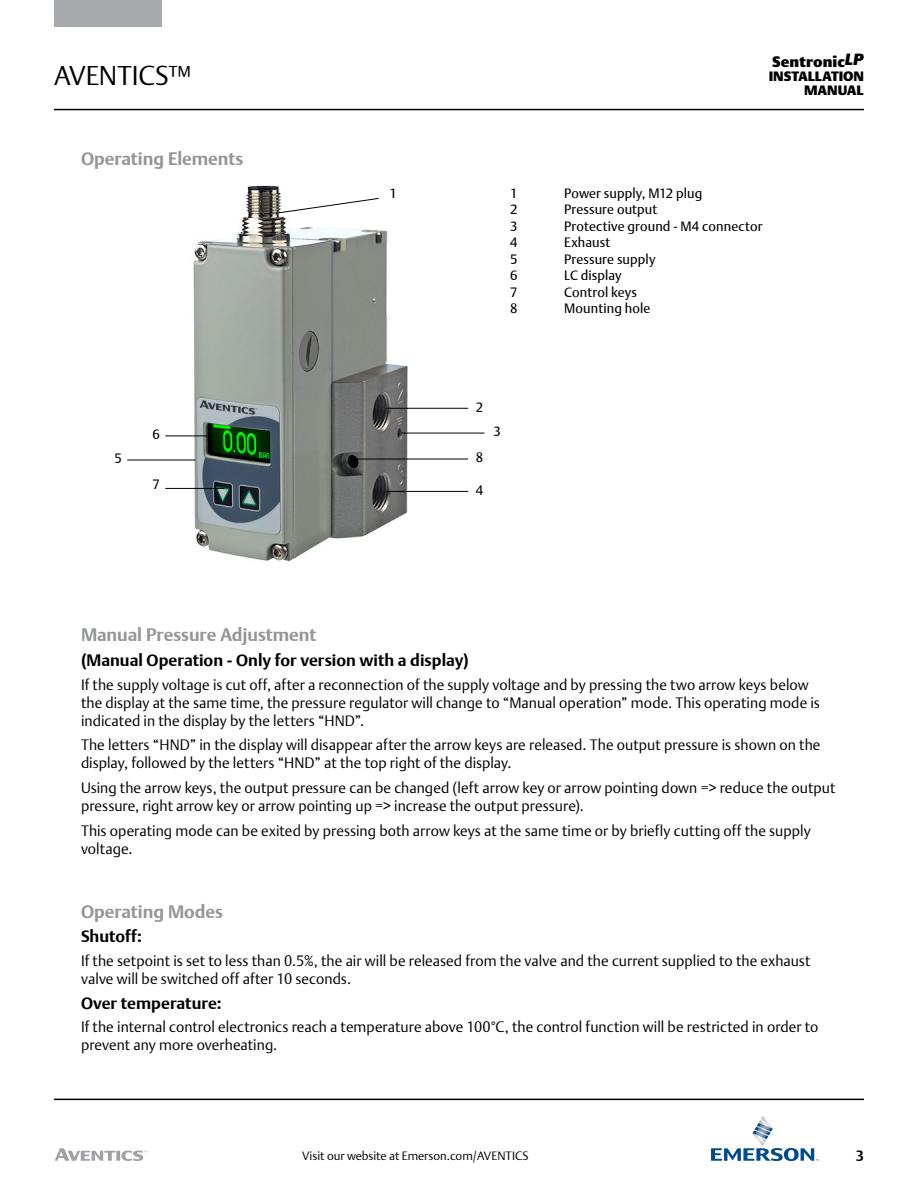
<style>
.page{position:relative;width:918px;height:1188px;background:#fff}
.page>*{position:absolute;margin:0;border:0;box-sizing:border-box;transform-origin:0 0}
.t1{font:300 27px "DTL Argo T";letter-spacing:-.005em;color:#000}
.t2{font:700 18px "DTL Argo T";color:#939598}
.t3{font:700 16.5px "DTL Argo T";color:#000}
.t4{font:300 15px/18px "DTL Argo T";letter-spacing:.005em;color:#000}
.t5{font:800 15px "DTL Argo T";color:#000}
.t6{font:700 15px "DTL Argo T";color:#000;scale:.95 1}
.t7{font:13.5px "DTL Argo T";letter-spacing:.01em;color:#000}
.t8{font:800 13.5px/13.5px "DTL Argo T";letter-spacing:-.015em;color:#000;text-align:right}
.t9{font:300 12px "DTL Argo T";color:#000}
</style>
<div class="page">
<hr style="left:54px;top:109px;width:810px;height:1px;background:#000">
<svg style="left:711px;top:1116px;width:108px;height:45px"></svg>
<hr style="left:54px;top:1099px;width:810px;height:1px;background:#000">
<div style="left:54px;top:0;width:108px;height:27px;background:#a7a9ac"></div>
<svg style="left:55px;top:1148px;width:92px;height:13px"></svg>
<img style="left:171px;top:185px;width:265px;height:377px">
<hr style="left:356px;top:459px;width:112px;height:1px;background:#000">
<hr style="left:127px;top:460px;width:68px;height:1px;background:#000">
<svg style="left:278px;top:198px;width:101px;height:16px"></svg>
<hr style="left:165px;top:436px;width:50px;height:1px;background:#000">
<hr style="left:402px;top:433px;width:82px;height:1px;background:#000">
<hr style="left:386px;top:408px;width:82px;height:1px;background:#000">
<hr style="left:386px;top:491px;width:82px;height:1px;background:#000">
<hr style="left:165px;top:488px;width:59px;height:1px;background:#000">
<h1 class="t1" style="left:54px;top:59px;width:139px">AVENTICS™</h1>
<p class="t2" style="left:81px;top:148px;width:164px">Operating Elements</p>
<p class="t7" style="left:114px;top:450px;width:9px">5</p>
<p class="t7" style="left:153px;top:426px;width:9px">6</p>
<p class="t7" style="left:153px;top:476px;width:9px">7</p>
<p class="t7" style="left:389px;top:185px;width:9px">1</p>
<p class="t5" style="left:772px;top:52px;width:93px">Sentronic<sup>LP</sup></p>
<p class="t8" style="left:769px;top:69px;width:97px">INSTALLATION<br>MANUAL</p>
<p class="t7" style="left:510px;top:185px;width:9px">1</p>
<p class="t7" style="left:564px;top:185px;width:140px">Power supply, M12 plug</p>
<p class="t7" style="left:510px;top:201px;width:9px">2</p>
<p class="t7" style="left:564px;top:201px;width:95px">Pressure output</p>
<p class="t7" style="left:510px;top:218px;width:9px">3</p>
<p class="t7" style="left:564px;top:218px;width:200px">Protective ground - M4 connector</p>
<p class="t7" style="left:510px;top:234px;width:9px">4</p>
<p class="t7" style="left:564px;top:234px;width:48px">Exhaust</p>
<p class="t7" style="left:510px;top:251px;width:9px">5</p>
<p class="t7" style="left:564px;top:251px;width:93px">Pressure supply</p>
<p class="t7" style="left:510px;top:267px;width:9px">6</p>
<p class="t7" style="left:564px;top:267px;width:59px">LC display</p>
<p class="t7" style="left:510px;top:284px;width:9px">7</p>
<p class="t7" style="left:564px;top:284px;width:74px">Control keys</p>
<p class="t7" style="left:510px;top:300px;width:9px">8</p>
<p class="t7" style="left:564px;top:300px;width:88px">Mounting hole</p>
<p class="t7" style="left:476px;top:399px;width:9px">2</p>
<p class="t7" style="left:476px;top:449px;width:9px">8</p>
<p class="t7" style="left:476px;top:482px;width:9px">4</p>
<p class="t7" style="left:494px;top:424px;width:9px">3</p>
<p class="t2" style="left:81px;top:624px;width:237px">Manual Pressure Adjustment</p>
<p class="t3" style="left:81px;top:651px;width:389px">(Manual Operation - Only for version with a display)</p>
<p class="t4" style="left:81px;top:675px;width:741px">If the supply voltage is cut off, after a reconnection of the supply voltage and by pressing the two arrow keys below the display at the same time, the pressure regulator will change to “Manual operation” mode. This operating mode is indicated in the display by the letters “HND”.</p>
<p class="t4" style="left:81px;top:736px;width:741px">The letters “HND” in the display will disappear after the arrow keys are released. The output pressure is shown on the display, followed by the letters “HND” at the top right of the display.</p>
<p class="t4" style="left:81px;top:779px;width:756px">Using the arrow keys, the output pressure can be changed (left arrow key or arrow pointing down =&gt; reduce the output pressure, right arrow key or arrow pointing up =&gt; increase the output pressure).</p>
<p class="t4" style="left:81px;top:821px;width:731px">This operating mode can be exited by pressing both arrow keys at the same time or by briefly cutting off the supply voltage.</p>
<p class="t2" style="left:81px;top:901px;width:143px">Operating Modes</p>
<p class="t3" style="left:81px;top:927px;width:62px">Shutoff:</p>
<p class="t4" style="left:81px;top:951px;width:731px">If the setpoint is set to less than 0.5%, the air will be released from the valve and the current supplied to the exhaust valve will be switched off after 10 seconds.</p>
<p class="t3" style="left:81px;top:993px;width:142px">Over temperature:</p>
<p class="t4" style="left:81px;top:1018px;width:739px">If the internal control electronics reach a temperature above 100°C, the control function will be restricted in order to prevent any more overheating.</p>
<p class="t9" style="left:302px;top:1148px;width:228px">Visit our website at Emerson.com/AVENTICS</p>
<p class="t6" style="left:856px;top:1147px;width:10px">3</p>
</div>
